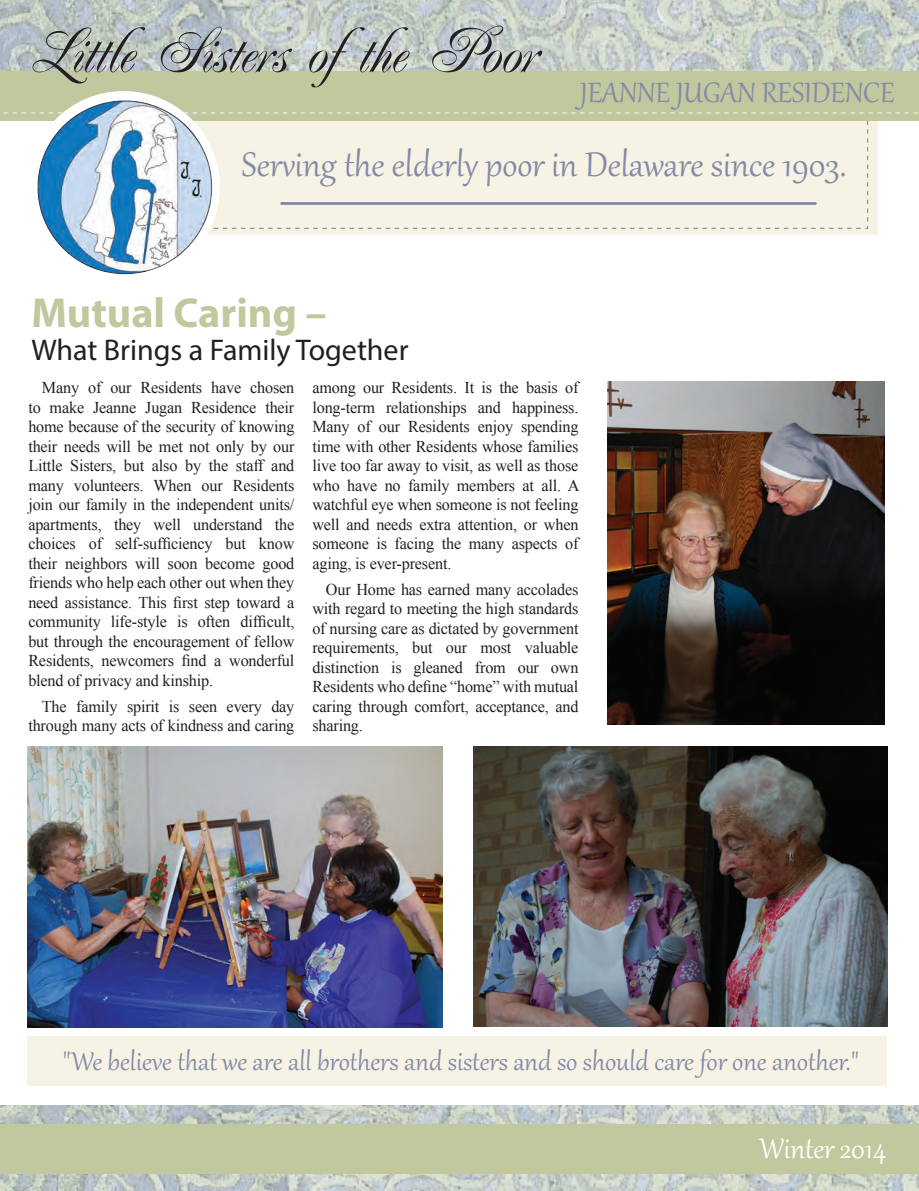
<style>
.page{position:relative;width:919px;height:1191px;background:#fff}
.page>*{position:absolute;margin:0;border:0;box-sizing:border-box;transform-origin:0 0}
.t1{font:63px "Renaissance";color:#231f20}
.t2{font:42px "Gabriola";color:#848aa8}
.t3{font:700 42px "Myriad Pro";color:#c1c89d}
.t4{font:34.5px "Gabriola";color:#848aa8}
.t5{font:34.5px "Gabriola";color:#fff}
.t6{font:31.5px "Gabriola";color:#848aa8}
.t7{font:30px "Myriad Pro";color:#231f20}
.t8{font:16.5px/19.5px "Times New Roman";letter-spacing:-.01em;color:#231f20;text-align:justify}
</style>
<div class="page">
<div style="left:57px;top:39px;width:820px;height:196px;background:#f6f3e5"></div>
<img style="left:0;top:0;width:918px;height:71px">
<img style="left:0;top:1106px;width:918px;height:85px">
<div style="left:0;top:1124px;width:918px;height:50px;background:#c1c89d"></div>
<div style="left:0;top:71px;width:918px;height:50px;background:#c1c89d"></div>
<svg style="left:3px;top:112px;width:915px;height:117px"></svg>
<img style="left:18px;top:91px;width:207px;height:184px">
<div style="left:27px;top:1036px;width:860px;height:50px;background:#f6f3e5"></div>
<hr style="left:281px;top:202px;width:534px;height:3px;background:#848aa8">
<img style="left:27px;top:747px;width:415px;height:280px">
<img style="left:473px;top:747px;width:414px;height:279px">
<img style="left:607px;top:382px;width:277px;height:342px">
<h1 class="t1" style="left:28px;top:13px;width:508px">Little Sisters ofthe Poor</h1>
<h3 class="t4" style="left:580px;top:70px;width:316px">JEANNE JUGAN RESIDENCE</h3>
<h2 class="t2" style="left:242px;top:137px;width:605px">Serving the elderly poor in Delaware since 1903.</h2>
<h2 class="t3" style="left:31px;top:286px;width:297px">Mutual Caring –</h2>
<h3 class="t7" style="left:31px;top:332px;width:378px">What Brings a Family Together</h3>
<p class="t8" style="left:28px;top:378px;width:267px;text-indent:14px">Many of our Residents have chosen to make Jeanne Jugan Residence their home because of the security of knowing their needs will be met not only by our Little Sisters, but also by the staff and many volunteers. When our Residents join our family in the independent units/ apartments, they well understand the choices of self-sufficiency but know their neighbors will soon become good friends who help each other out when they need assistance. This first step toward a community life-style is often difficult, but through the encouragement of fellow Residents, newcomers find a wonderful blend of privacy and kinship.</p>
<p class="t8" style="left:28px;top:696px;width:267px;text-align:right">The family spirit is seen every day through many acts of kindness and caring</p>
<p class="t8" style="left:312px;top:378px;width:268px">among our Residents. It is the basis of long-term relationships and happiness.<br>Many of our Residents enjoy spending time with other Residents whose families live too far away to visit, as well as those who have no family members at all. A watchful eye when someone is not feeling well and needs extra attention, or when someone is facing the many aspects of aging, is ever-present.</p>
<p class="t8" style="left:312px;top:579px;width:267px;text-indent:14px">Our Home has earned many accolades with regard to meeting the high standards of nursing care as dictated by government requirements, but our most valuable distinction is gleaned from our own Residents who define “home” with mutual caring through comfort, acceptance, and sharing.</p>
<h3 class="t6" style="left:62px;top:1040px;width:797px">"We believe that we are all brothers and sisters and so should care for one another."</h3>
<h3 class="t5" style="left:759px;top:1126px;width:128px">Winter 2014</h3>
</div>
